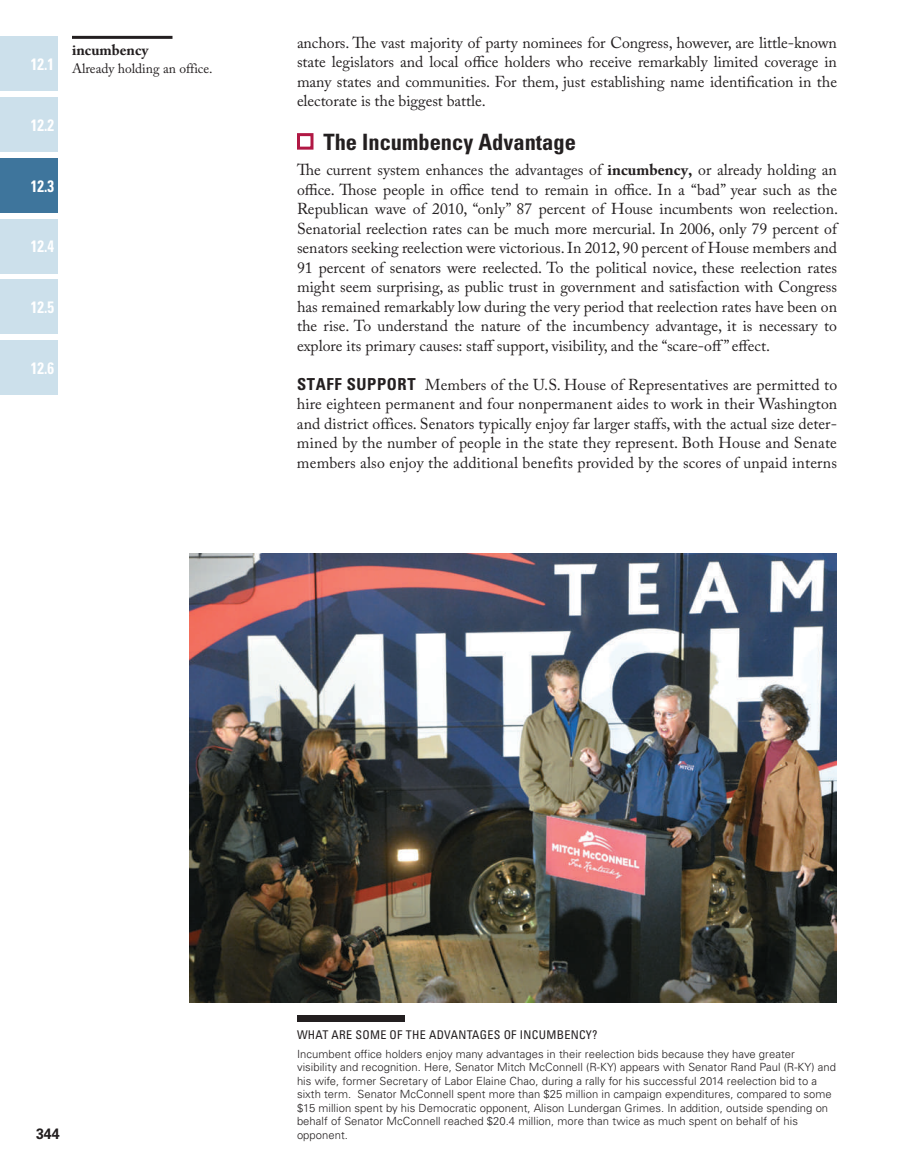
<style>
.page{position:relative;width:918px;height:1175px;background:#fff}
.page>*{position:absolute;margin:0;border:0;box-sizing:border-box;transform-origin:0 0}
.t1{font:700 condensed 22.5px "Univers LT Std";color:#231f20}
.t2{font:700 condensed 16.5px "Univers LT Std";color:#fff;scale:.9 1}
.t3{font:700 condensed 16.5px "Univers LT Std";letter-spacing:.04em;color:#231f20}
.t4{font:15.75px/19.5px "Adobe Caslon Pro";color:#231f20;text-align:justify}
.t5{font:700 15px "Adobe Caslon Pro";color:#231f20}
.t6{font:700 15px "Univers LT Std";color:#231f20;scale:.95 1}
.t7{font:13.5px "Adobe Caslon Pro";color:#231f20}
.t8{font:condensed 12px "Univers LT Std";letter-spacing:.025em;color:#231f20}
.t9{font:300 11.25px/13.5px "Univers LT Std";letter-spacing:.005em;color:#231f20}
.s1{font-weight:700}
</style>
<div class="page">
<div style="left:0;top:36px;width:58px;height:55px;background:#cce0eb"></div>
<div style="left:0;top:218px;width:58px;height:55px;background:#cce0eb"></div>
<div style="left:0;top:97px;width:58px;height:55px;background:#cce0eb"></div>
<div style="left:0;top:279px;width:58px;height:55px;background:#cce0eb"></div>
<div style="left:0;top:340px;width:58px;height:55px;background:#cce0eb"></div>
<div style="left:0;top:158px;width:58px;height:55px;background:#3e759c"></div>
<img style="left:189px;top:553px;width:648px;height:449px">
<div style="left:297px;top:1015px;width:108px;height:6px;background:#231f20"></div>
<hr style="left:72px;top:36px;width:100px;height:3px;background:#231f20">
<div style="left:297px;top:133px;width:17px;height:17px;border:3px solid #b11844"></div>
<p class="t2" style="left:31px;top:54px;width:27px">12.1</p>
<p class="t2" style="left:31px;top:115px;width:27px">12.2</p>
<p class="t5" style="left:72px;top:41px;width:78px">incumbency</p>
<p class="t7" style="left:72px;top:61px;width:142px">Already holding an office.</p>
<p class="t2" style="left:31px;top:175px;width:27px">12.3</p>
<p class="t2" style="left:31px;top:236px;width:27px">12.4</p>
<p class="t2" style="left:31px;top:297px;width:27px">12.5</p>
<p class="t2" style="left:31px;top:357px;width:27px">12.6</p>
<p class="t4" style="left:297px;top:32px;width:542px">anchors. The vast majority of party nominees for Congress, however, are little-known state legislators and local office holders who receive remarkably limited coverage in many states and communities. For them, just establishing name identification in the electorate is the biggest battle.</p>
<h1 class="t1" style="left:323px;top:128px;width:254px">The Incumbency Advantage</h1>
<p class="t4" style="left:297px;top:160px;width:543px">The current system enhances the advantages of <span class="s1">incumbency,</span> or already holding an office. Those people in office tend to remain in office. In a “bad” year such as the Republican wave of 2010, “only” 87 percent of House incumbents won reelection.<br>Senatorial reelection rates can be much more mercurial. In 2006, only 79 percent of senators seeking reelection were victorious. In 2012, 90 percent of House members and 91 percent of senators were reelected. To the political novice, these reelection rates might seem surprising, as public trust in government and satisfaction with Congress has remained remarkably low during the very period that reelection rates have been on the rise. To understand the nature of the incumbency advantage, it is necessary to explore its primary causes: staff support, visibility, and the “scare-off” effect.</p>
<p class="t3" style="left:297px;top:374px;width:80px">Staff Support</p>
<p class="t4" style="left:297px;top:374px;width:542px;text-indent:128px">Members of the U.S. House of Representatives are permitted to hire eighteen permanent and four nonpermanent aides to work in their Washington and district offices. Senators typically enjoy far larger staffs, with the actual size deter&shy;mined by the number of people in the state they represent. Both House and Senate members also enjoy the additional benefits provided by the scores of unpaid interns</p>
<p class="t6" style="left:36px;top:1124px;width:27px">344</p>
<p class="t8" style="left:297px;top:1027px;width:9px">WHAT</p>
<p class="t8" style="left:332px;top:1027px;width:8px">ARE</p>
<p class="t8" style="left:355px;top:1027px;width:9px">SOME</p>
<p class="t8" style="left:390px;top:1027px;width:24px">OF THE</p>
<p class="t8" style="left:429px;top:1027px;width:16px">ADVA</p>
<p class="t8" style="left:458px;top:1027px;width:97px">NTAGES OF INCUMBE</p>
<p class="t8" style="left:571px;top:1027px;width:28px">NCY?</p>
<p class="t9" style="left:297px;top:1046px;width:541px">Incumbent office holders enjoy many advantages in their reelection bids because they have greater visibility and recognition. Here, Senator Mitch McConnell (R-KY) appears with Senator Rand Paul (R-KY) and his wife, former Secretary of Labor Elaine Chao, during a rally for his successful 2014 reelection bid to a sixth term. Senator McConnell spent more than $25 million in campaign expenditures, compared to some $15 million spent by his Democratic opponent, Alison Lundergan Grimes. In addition, outside spending on behalf of Senator McConnell reached $20.4 million, more than twice as much spent on behalf of his opponent.</p>
</div>
